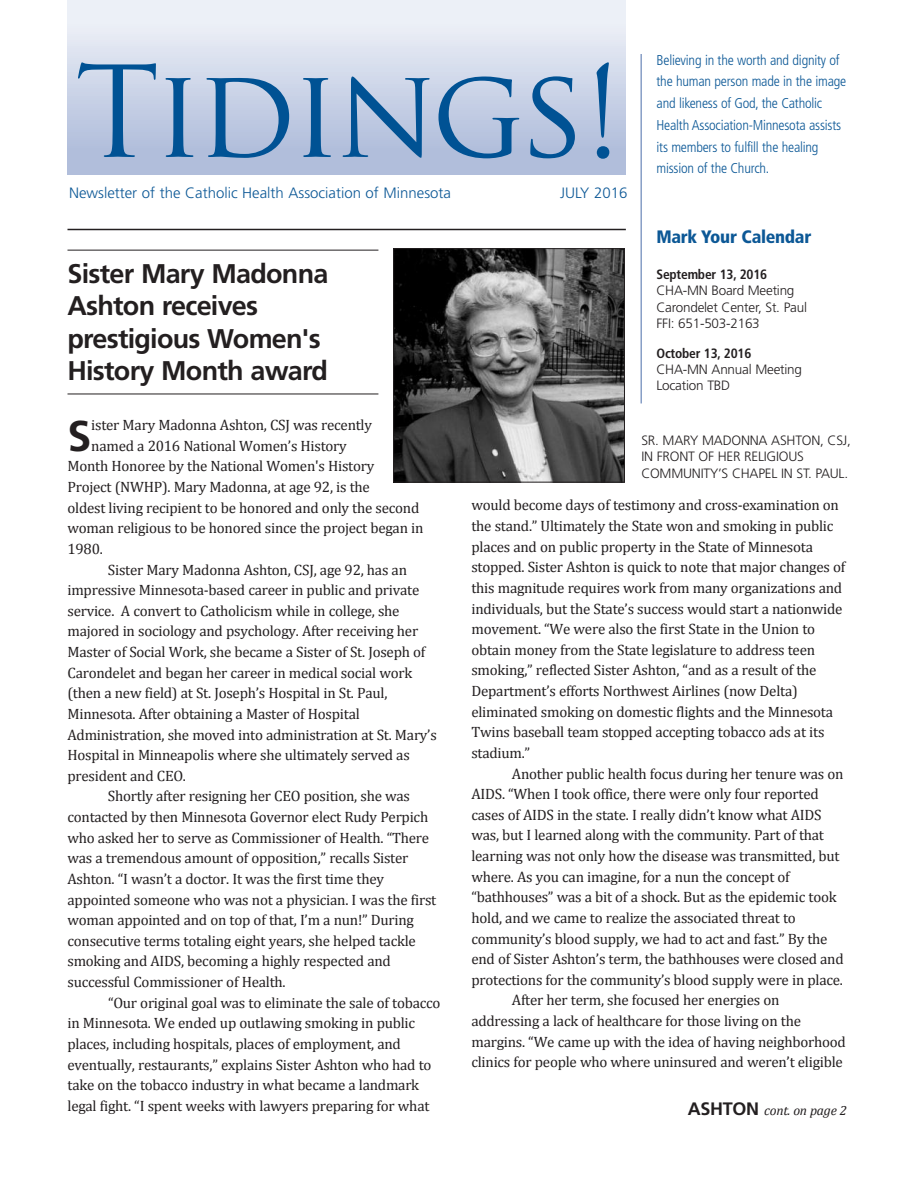
<style>
.page{position:relative;width:918px;height:1188px;background:#fff}
.page>*{position:absolute;margin:0;border:0;box-sizing:border-box;transform-origin:0 0}
.t1{font:700 43.05px "Frutiger CE";color:#231f20}
.t2{font:700 27px/32.4px "Frutiger LT";letter-spacing:-.03em;color:#231f20}
.t3{font:900 condensed 18px "Frutiger LT";letter-spacing:-.015em;color:#0c5896}
.t4{font:15px/20.7px "Cambria";letter-spacing:-.015em;color:#231f20}
.t5{font:300 15px "Frutiger LT";color:#0c5896}
.t6{font:300 condensed 14.25px/21.8px "Frutiger LT";letter-spacing:-.015em;color:#0c5896}
.t7{font:300 13.5px/16.2px "Frutiger LT";letter-spacing:-.015em;color:#231f20}
.t8{font:700 condensed 13.5px "Frutiger";letter-spacing:-.015em;color:#231f20}
.t9{font:italic 13.5px "Cambria";letter-spacing:-.015em;color:#231f20}
.s1{font-family:"Frutiger LT";font-weight:700;font-style:normal;font-size:18px}
</style>
<div class="page">
<svg style="left:68px;top:174px;width:558px;height:1px"></svg>
<div style="left:68px;top:0;width:558px;height:174px;background:linear-gradient(to bottom,#f3f5fa,#a9b8d8)"></div>
<svg style="left:78px;top:62px;width:78px;height:95px;background:#9cb4d3"></svg>
<svg style="left:166px;top:78px;width:27px;height:79px;background:#7199c2"></svg>
<svg style="left:206px;top:77px;width:83px;height:81px;background:#88a7cb"></svg>
<svg style="left:303px;top:78px;width:28px;height:79px;background:#749bc3"></svg>
<svg style="left:343px;top:77px;width:87px;height:81px;background:#8ca9cd"></svg>
<svg style="left:439px;top:77px;width:80px;height:81px;background:#90acce"></svg>
<svg style="left:530px;top:76px;width:45px;height:82px;background:#83a4c9"></svg>
<svg style="left:597px;top:62px;width:12px;height:97px"></svg>
<hr style="left:640px;top:54px;width:2px;height:349px;background:#879ec6">
<hr style="left:68px;top:250px;width:310px;height:1px;background:#231f20">
<hr style="left:68px;top:394px;width:310px;height:1px;background:#231f20">
<hr style="left:67px;top:229px;width:559px;height:1px;background:#231f20">
<img style="left:395px;top:250px;width:228px;height:230px">
<div style="left:393px;top:248px;width:232px;height:234px;border:1px solid #231f20"></div>
<p class="t5" style="left:69px;top:187px;width:384px">Newsletter of the Catholic Health Association of Minnesota</p>
<p class="t5" style="left:560px;top:187px;width:69px">JULY 2016</p>
<h2 class="t2" style="left:68px;top:259px;width:262px">Sister Mary Madonna<br>Ashton receives prestigious Women's<br>History Month award</h2>
<p class="t6" style="left:657px;top:50px;width:191px">Believing in the worth and dignity of the human person made in the image and likeness of God, the Catholic Health Association-Minnesota assists its members to fulfill the healing mission of the Church.</p>
<p class="t3" style="left:656px;top:230px;width:156px">Mark Your Calendar</p>
<p class="t8" style="left:656px;top:269px;width:112px">September 13, 2016</p>
<p class="t7" style="left:656px;top:284px;width:152px">CHA-MN Board Meeting<br>Carondelet Center, St. Paul<br>FFI: 651-503-2163</p>
<p class="t8" style="left:656px;top:347px;width:96px">October 13, 2016</p>
<p class="t7" style="left:656px;top:362px;width:147px">CHA-MN Annual Meeting<br>Location TBD</p>
<h1 class="t1" style="left:68px;top:418px;width:25px">S</h1>
<p class="t4" style="left:91px;top:414px;width:282px">ister Mary Madonna Ashton, CSJ was recently</p>
<p class="t4" style="left:91px;top:435px;width:257px">named a 2016 National Women’s History</p>
<p class="t4" style="left:67px;top:456px;width:308px">Month Honoree by the National Women's History</p>
<p class="t4" style="left:67px;top:476px;width:304px">Project (NWHP). Mary Madonna, at age 92, is the</p>
<p class="t4" style="left:67px;top:497px;width:353px">oldest living recipient to be honored and only the second</p>
<p class="t4" style="left:67px;top:517px;width:358px">woman religious to be honored since the project began in</p>
<p class="t4" style="left:67px;top:538px;width:37px">1980.</p>
<p class="t4" style="left:108px;top:559px;width:301px">Sister Mary Madonna Ashton, CSJ, age 92, has an</p>
<p class="t4" style="left:67px;top:579px;width:353px">impressive Minnesota-based career in public and private</p>
<p class="t4" style="left:67px;top:600px;width:334px">service. A convert to Catholicism while in college, she</p>
<p class="t4" style="left:67px;top:621px;width:352px">majored in sociology and psychology. After receiving her</p>
<p class="t4" style="left:67px;top:641px;width:359px">Master of Social Work, she became a Sister of St. Joseph of</p>
<p class="t4" style="left:67px;top:662px;width:346px">Carondelet and began her career in medical social work</p>
<p class="t4" style="left:67px;top:682px;width:321px">(then a new field) at St. Joseph’s Hospital in St. Paul,</p>
<p class="t4" style="left:67px;top:703px;width:294px">Minnesota. After obtaining a Master of Hospital</p>
<p class="t4" style="left:67px;top:724px;width:371px">Administration, she moved into administration at St. Mary’s</p>
<p class="t4" style="left:67px;top:744px;width:344px">Hospital in Minneapolis where she ultimately served as</p>
<p class="t4" style="left:67px;top:765px;width:120px">president and CEO.</p>
<p class="t4" style="left:108px;top:786px;width:304px">Shortly after resigning her CEO position, she was</p>
<p class="t4" style="left:67px;top:806px;width:362px">contacted by then Minnesota Governor elect Rudy Perpich</p>
<p class="t4" style="left:68px;top:827px;width:363px">who asked her to serve as Commissioner of Health. “There</p>
<p class="t4" style="left:68px;top:847px;width:342px">was a tremendous amount of opposition,” recalls Sister</p>
<p class="t4" style="left:68px;top:868px;width:318px">Ashton. “I wasn’t a doctor. It was the first time they</p>
<p class="t4" style="left:68px;top:889px;width:370px">appointed someone who was not a physician. I was the first</p>
<p class="t4" style="left:68px;top:909px;width:348px">woman appointed and on top of that, I’m a nun!” During</p>
<p class="t4" style="left:68px;top:930px;width:350px">consecutive terms totaling eight years, she helped tackle</p>
<p class="t4" style="left:68px;top:951px;width:325px">smoking and AIDS, becoming a highly respected and</p>
<p class="t4" style="left:68px;top:971px;width:220px">successful Commissioner of Health.</p>
<p class="t4" style="left:108px;top:992px;width:334px">“Our original goal was to eliminate the sale of tobacco</p>
<p class="t4" style="left:68px;top:1012px;width:349px">in Minnesota. We ended up outlawing smoking in public</p>
<p class="t4" style="left:68px;top:1033px;width:335px">places, including hospitals, places of employment, and</p>
<p class="t4" style="left:68px;top:1054px;width:366px">eventually, restaurants,” explains Sister Ashton who had to</p>
<p class="t4" style="left:68px;top:1074px;width:353px">take on the tobacco industry in what became a landmark</p>
<p class="t4" style="left:68px;top:1095px;width:363px">legal fight. “I spent weeks with lawyers preparing for what</p>
<p class="t7" style="left:641px;top:433px;width:211px">SR. MARY MADONNA ASHTON, CSJ,<br>IN FRONT OF HER RELIGIOUS<br>COMMUNITY’S CHAPEL IN ST. PAUL.</p>
<p class="t4" style="left:471px;top:495px;width:375px">would become days of testimony and cross-examination on the stand.” Ultimately the State won and smoking in public places and on public property in the State of Minnesota stopped. Sister Ashton is quick to note that major changes of this magnitude requires work from many organizations and individuals, but the State’s success would start a nationwide movement. “We were also the first State in the Union to obtain money from the State legislature to address teen smoking,” reflected Sister Ashton, “and as a result of the Department’s efforts Northwest Airlines (now Delta) eliminated smoking on domestic flights and the Minnesota Twins baseball team stopped accepting tobacco ads at its stadium.”</p>
<p class="t4" style="left:512px;top:763px;width:333px">Another public health focus during her tenure was on</p>
<p class="t4" style="left:471px;top:783px;width:349px">AIDS. “When I took office, there were only four reported</p>
<p class="t4" style="left:471px;top:804px;width:352px">cases of AIDS in the state. I really didn’t know what AIDS</p>
<p class="t4" style="left:471px;top:825px;width:354px">was, but I learned along with the community. Part of that</p>
<p class="t4" style="left:471px;top:845px;width:370px">learning was not only how the disease was transmitted, but</p>
<p class="t4" style="left:471px;top:866px;width:320px">where. As you can imagine, for a nun the concept of</p>
<p class="t4" style="left:471px;top:886px;width:367px">“bathhouses” was a bit of a shock. But as the epidemic took</p>
<p class="t4" style="left:471px;top:907px;width:326px">hold, and we came to realize the associated threat to</p>
<p class="t4" style="left:471px;top:928px;width:358px">community’s blood supply, we had to act and fast.” By the</p>
<p class="t4" style="left:471px;top:948px;width:374px">end of Sister Ashton’s term, the bathhouses were closed and</p>
<p class="t4" style="left:471px;top:969px;width:373px">protections for the community’s blood supply were in place.</p>
<p class="t4" style="left:512px;top:990px;width:269px">After her term, she focused her energies on</p>
<p class="t4" style="left:471px;top:1010px;width:331px">addressing a lack of healthcare for those living on the</p>
<p class="t4" style="left:471px;top:1031px;width:376px">margins. “We came up with the idea of having neighborhood</p>
<p class="t4" style="left:471px;top:1051px;width:373px">clinics for people who where uninsured and weren’t eligible</p>
<p class="t9" style="left:688px;top:1102px;width:161px"><span class="s1">ASHTON</span> cont. on page 2</p>
</div>
